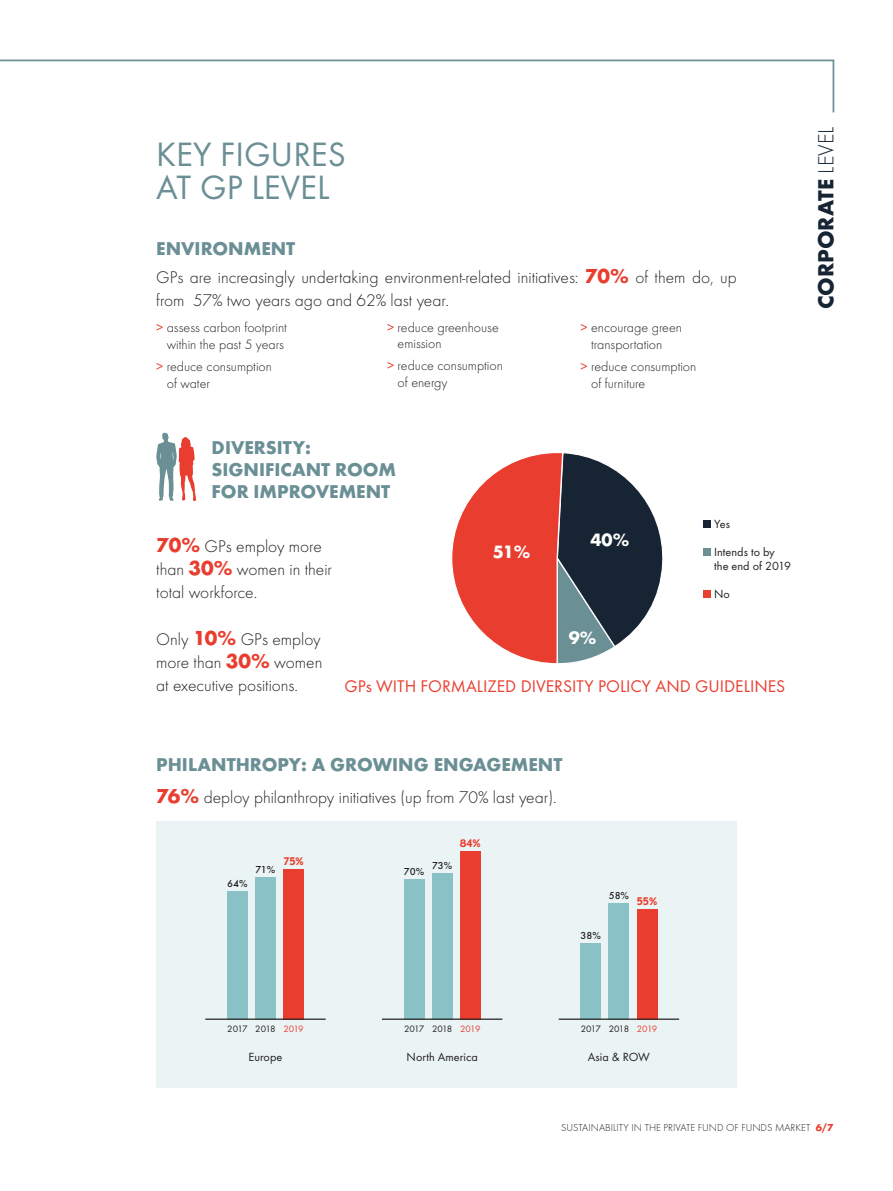
<style>
.page{position:relative;width:893px;height:1191px;background:#fff}
.page>*{position:absolute;margin:0;border:0;box-sizing:border-box;transform-origin:0 0}
.t1{font:35px/33.2px "Futura TOT Boo";color:#6a8f95}
.t2{font:700 22.75px "Futura TOT";color:#172434}
.t3{font:700 19.25px "Futura TOT";color:#6a8f95}
.t4{font:700 18.55px "Futura TOT";color:#fff}
.t5{font:300 17.5px/22.8px "Futura TOT";color:#231f20}
.t6{font:17.5px "Futura TOT Boo";color:#e93e2f}
.t7{font:300 14px/16.8px "Futura TOT";color:#231f20}
.t8{font:12.25px/14px "Futura TOT Boo";color:#231f20}
.t9{font:300 10.5px "Futura TOT";color:#231f20}
.t10{font:500 10.5px "Futura TOT";letter-spacing:-.005em;color:#231f20}
.t11{font:700 10.5px "Nobel";color:#e93e2f}
.t12{font:9.62px "Futura TOT Boo";letter-spacing:-.07em;color:#231f20}
.t13{font:9.62px "Futura TOT Boo";letter-spacing:-.07em;color:#e93e2f}
.s1{font-weight:700;font-size:21px;color:#e93e2f}
.s2{font-family:"Futura TOT Boo";font-weight:400;color:#e93e2f}
.s3{font-weight:300}
.s4{font-weight:700;color:#e93e2f}
</style>
<div class="page">
<div style="left:156px;top:821px;width:581px;height:266px;background:#eaf4f5"></div>
<div style="left:703px;top:520px;width:8px;height:8px;background:#172434"></div>
<div style="left:703px;top:548px;width:8px;height:8px;background:#6a8f95"></div>
<div style="left:703px;top:590px;width:8px;height:8px;background:#e93e2f"></div>
<svg style="left:452px;top:452px;width:211px;height:212px"></svg>
<div style="left:227px;top:891px;width:20px;height:128px;background:#8ac1c7"></div>
<div style="left:284px;top:868px;width:20px;height:151px;background:#e93e2f"></div>
<div style="left:255px;top:877px;width:21px;height:142px;background:#8ac1c7"></div>
<hr style="left:205px;top:1018px;width:121px;height:1px;background:#231f20">
<div style="left:581px;top:943px;width:20px;height:76px;background:#8ac1c7"></div>
<div style="left:637px;top:909px;width:20px;height:110px;background:#e93e2f"></div>
<div style="left:609px;top:903px;width:20px;height:116px;background:#8ac1c7"></div>
<hr style="left:559px;top:1018px;width:120px;height:1px;background:#231f20">
<div style="left:404px;top:879px;width:20px;height:140px;background:#8ac1c7"></div>
<div style="left:460px;top:850px;width:20px;height:169px;background:#e93e2f"></div>
<div style="left:432px;top:873px;width:20px;height:146px;background:#8ac1c7"></div>
<hr style="left:382px;top:1018px;width:120px;height:1px;background:#231f20">
<svg style="left:156px;top:433px;width:40px;height:68px"></svg>
<svg style="left:0;top:59px;width:835px;height:54px"></svg>
<p class="t1" style="left:156px;top:138px;width:191px">KEY FIGURES<br>AT GP LEVEL</p>
<p class="t3" style="left:156px;top:237px;width:141px">ENVIRONMENT</p>
<p class="t5" style="left:156px;top:266px;width:582px">GPs are increasingly undertaking environment-related initiatives: <span class="s1">70%</span> of them do, up from 57% two years ago and 62% last year.</p>
<p class="t7" style="left:156px;top:319px;width:132px;text-align:center"><span class="s2">&gt;</span> assess carbon footprint within the past 5 years</p>
<p class="t7" style="left:167px;top:358px;width:107px;text-indent:-10px"><span class="s2">&gt;</span> reduce consumption of water</p>
<p class="t7" style="left:398px;top:319px;width:103px;text-indent:-10px"><span class="s2">&gt;</span> reduce greenhouse emission</p>
<p class="t7" style="left:398px;top:357px;width:107px;text-indent:-10px"><span class="s2">&gt;</span> reduce consumption of energy</p>
<p class="t7" style="left:591px;top:319px;width:92px;text-indent:-10px"><span class="s2">&gt;</span> encourage green transportation</p>
<p class="t7" style="left:591px;top:358px;width:107px;text-indent:-10px"><span class="s2">&gt;</span> reduce consumption of furniture</p>
<p class="t3" style="left:212px;top:435px;width:101px">DIVERSITY:</p>
<p class="t3" style="left:212px;top:457px;width:186px">SIGNIFICANT ROOM</p>
<p class="t3" style="left:212px;top:480px;width:180px">FOR IMPROVEMENT</p>
<p class="t5" style="left:156px;top:535px;width:177px"><span class="s1">70%</span> GPs employ more than <span class="s1">30%</span> women in their total workforce.</p>
<p class="t5" style="left:156px;top:628px;width:168px;text-align:justify">Only <span class="s1">10%</span> GPs employ more than <span class="s1">30%</span> women at executive positions.</p>
<p class="t4" style="left:493px;top:540px;width:39px">51%</p>
<p class="t4" style="left:590px;top:528px;width:40px">40%</p>
<p class="t4" style="left:569px;top:626px;width:29px">9%</p>
<p class="t8" style="left:714px;top:516px;width:17px">Yes</p>
<p class="t8" style="left:714px;top:544px;width:78px">Intends to by the end of 2019</p>
<p class="t8" style="left:714px;top:586px;width:17px">No</p>
<p class="t6" style="left:344px;top:676px;width:442px">GPs WITH FORMALIZED DIVERSITY POLICY AND GUIDELINES</p>
<p class="t3" style="left:156px;top:752px;width:408px">PHILANTHROPY: A GROWING ENGAGEMENT</p>
<p class="t5" style="left:156px;top:786px;width:402px"><span class="s1">76%</span> deploy philanthropy initiatives (up from 70% last year).</p>
<p class="t10" style="left:227px;top:877px;width:22px">64%</p>
<p class="t10" style="left:256px;top:863px;width:21px">71%</p>
<p class="t11" style="left:283px;top:854px;width:22px">75%</p>
<p class="t10" style="left:404px;top:865px;width:22px">70%</p>
<p class="t10" style="left:432px;top:859px;width:22px">73%</p>
<p class="t11" style="left:460px;top:836px;width:22px">84%</p>
<p class="t10" style="left:609px;top:889px;width:22px">58%</p>
<p class="t11" style="left:637px;top:895px;width:22px">55%</p>
<p class="t10" style="left:581px;top:929px;width:22px">38%</p>
<p class="t2" style="left:812px;top:309px;width:184px;rotate:-90deg">CORPORATE <span class="s3">LEVEL</span></p>
<p class="t12" style="left:227px;top:1023px;width:22px">2017</p>
<p class="t12" style="left:255px;top:1023px;width:22px">2018</p>
<p class="t13" style="left:283px;top:1023px;width:22px">2019</p>
<p class="t8" style="left:249px;top:1049px;width:35px">Europe</p>
<p class="t12" style="left:404px;top:1023px;width:22px">2017</p>
<p class="t12" style="left:432px;top:1023px;width:22px">2018</p>
<p class="t13" style="left:460px;top:1023px;width:22px">2019</p>
<p class="t8" style="left:407px;top:1049px;width:73px">North America</p>
<p class="t12" style="left:581px;top:1023px;width:22px">2017</p>
<p class="t12" style="left:609px;top:1023px;width:22px">2018</p>
<p class="t13" style="left:637px;top:1023px;width:22px">2019</p>
<p class="t8" style="left:588px;top:1049px;width:63px">Asia &amp; ROW</p>
<p class="t9" style="left:561px;top:1122px;width:274px">SUSTAINABILITY IN THE PRIVATE FUND OF FUNDS MARKET <span class="s4">6/7</span></p>
</div>
